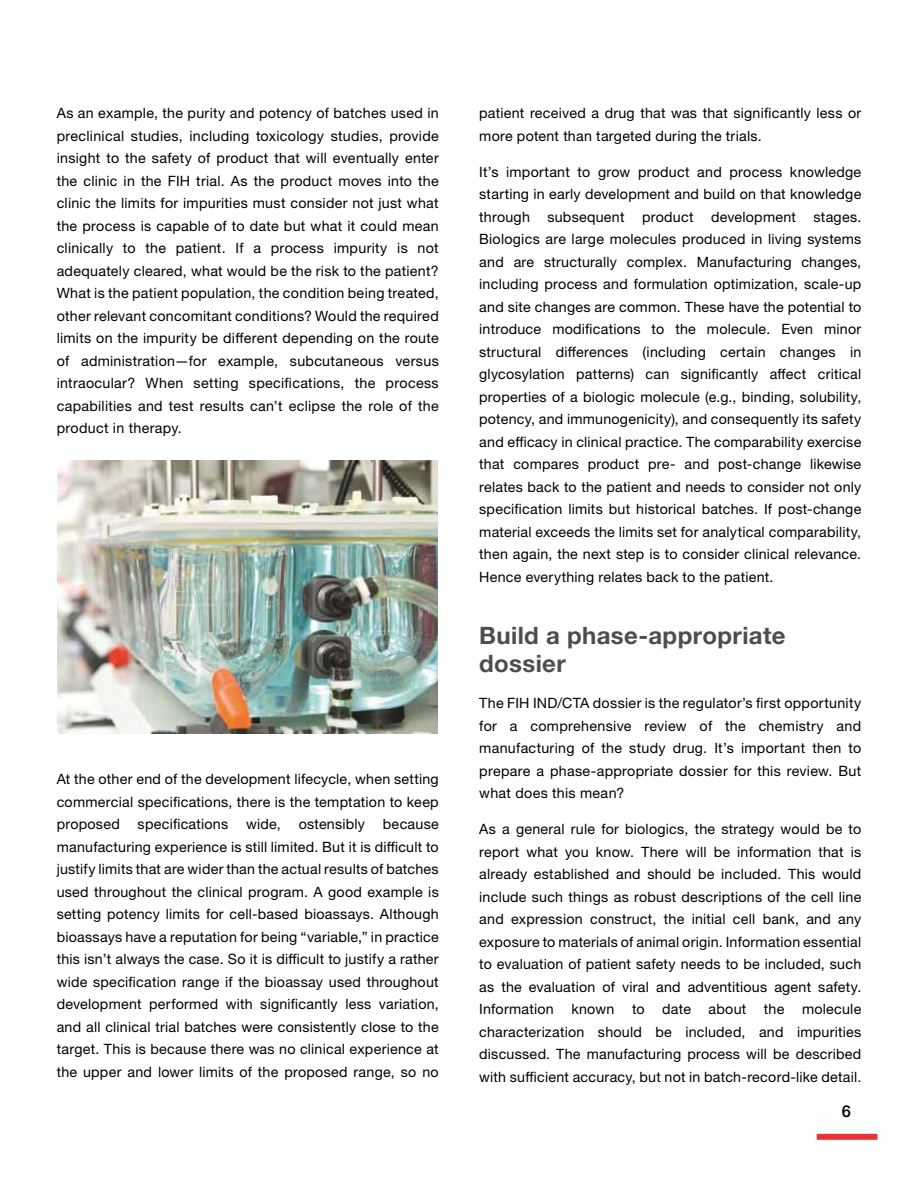
<style>
.page{position:relative;width:918px;height:1188px;background:#fff}
.page>*{position:absolute;margin:0;border:0;box-sizing:border-box;transform-origin:0 0}
.t1{font:700 24px/28.5px "Helvetica Neue LTW1 G";letter-spacing:.015em;color:#4d4d4f}
.t2{font:500 16.5px "Helvetica Neue LTW1 G";color:#000}
.t3{font:14.25px/22.5px "Helvetica Neue LTW1 G";letter-spacing:.015em;color:#000;text-align:justify}
</style>
<div class="page">
<div style="left:817px;top:1134px;width:61px;height:6px;background:#ee3134"></div>
<img style="left:57px;top:460px;width:381px;height:274px">
<p class="t3" style="left:57px;top:102px;width:384px">As an example, the purity and potency of batches used in preclinical studies, including toxicology studies, provide insight to the safety of product that will eventually enter the clinic in the FIH trial. As the product moves into the clinic the limits for impurities must consider not just what the process is capable of to date but what it could mean clinically to the patient. If a process impurity is not adequately cleared, what would be the risk to the patient?<br>What is the patient population, the condition being treated, other relevant concomitant conditions? Would the required limits on the impurity be different depending on the route of administration—for example, subcutaneous versus intraocular? When setting specifications, the process capabilities and test results can’t eclipse the role of the product in therapy.</p>
<p class="t3" style="left:57px;top:768px;width:384px">At the other end of the development lifecycle, when setting commercial specifications, there is the temptation to keep proposed</p>
<p class="t3" style="left:138px;top:813px;width:92px">specifications</p>
<p class="t3" style="left:246px;top:813px;width:36px">wide,</p>
<p class="t3" style="left:299px;top:813px;width:68px">ostensibly</p>
<p class="t3" style="left:57px;top:813px;width:384px;text-indent:326px">because manufacturing experience is still limited. But it is difficult to justify limits that are wider than the actual results of batches used throughout the clinical program. A good example is setting potency limits for cell-based bioassays. Although bioassays have a reputation for being “variable,” in practice this isn’t always the case. So it is difficult to justify a rather wide specification range if the bioassay used throughout development performed with significantly less variation, and all clinical trial batches were consistently close to the target. This is because there was no clinical experience at the upper and lower limits of the proposed range, so no</p>
<p class="t3" style="left:479px;top:102px;width:384px">patient received a drug that was that significantly less or more potent than targeted during the trials.</p>
<p class="t3" style="left:479px;top:160px;width:384px">It’s important to grow product and process knowledge starting in early development and build on that knowledge through subsequent product development stages.<br>Biologics are large molecules produced in living systems and are structurally complex. Manufacturing changes, including process and formulation optimization, scale-up and site changes are common. These have the potential to introduce modifications to the molecule. Even minor structural differences (including certain changes in glycosylation patterns) can significantly affect critical properties of a biologic molecule (e.g., binding, solubility, potency, and immunogenicity), and consequently its safety and efficacy in clinical practice. The comparability exercise that compares product pre- and post-change likewise relates back to the patient and needs to consider not only specification limits but historical batches. If post-change material exceeds the limits set for analytical comparability, then again, the next step is to consider clinical relevance.<br>Hence everything relates back to the patient.</p>
<h1 class="t1" style="left:479px;top:621px;width:308px">Build a phase-appropriate dossier</h1>
<p class="t3" style="left:479px;top:692px;width:384px">The FIH IND/CTA dossier is the regulator’s first opportunity for a comprehensive review of the chemistry and manufacturing of the study drug. It’s important then to prepare a phase-appropriate dossier for this review. But what does this mean?</p>
<p class="t3" style="left:479px;top:818px;width:384px">As a general rule for biologics, the strategy would be to report what you know. There will be information that is already established and should be included. This would include such things as robust descriptions of the cell line and expression construct, the initial cell bank, and any exposure to materials of animal origin. Information essential to evaluation of patient safety needs to be included, such as the evaluation of viral and adventitious agent safety.<br>Information known to date about the molecule characterization should be included, and impurities discussed. The manufacturing process will be described with sufficient accuracy, but not in batch-record-like detail.</p>
<p class="t2" style="left:842px;top:1101px;width:11px">6</p>
</div>
